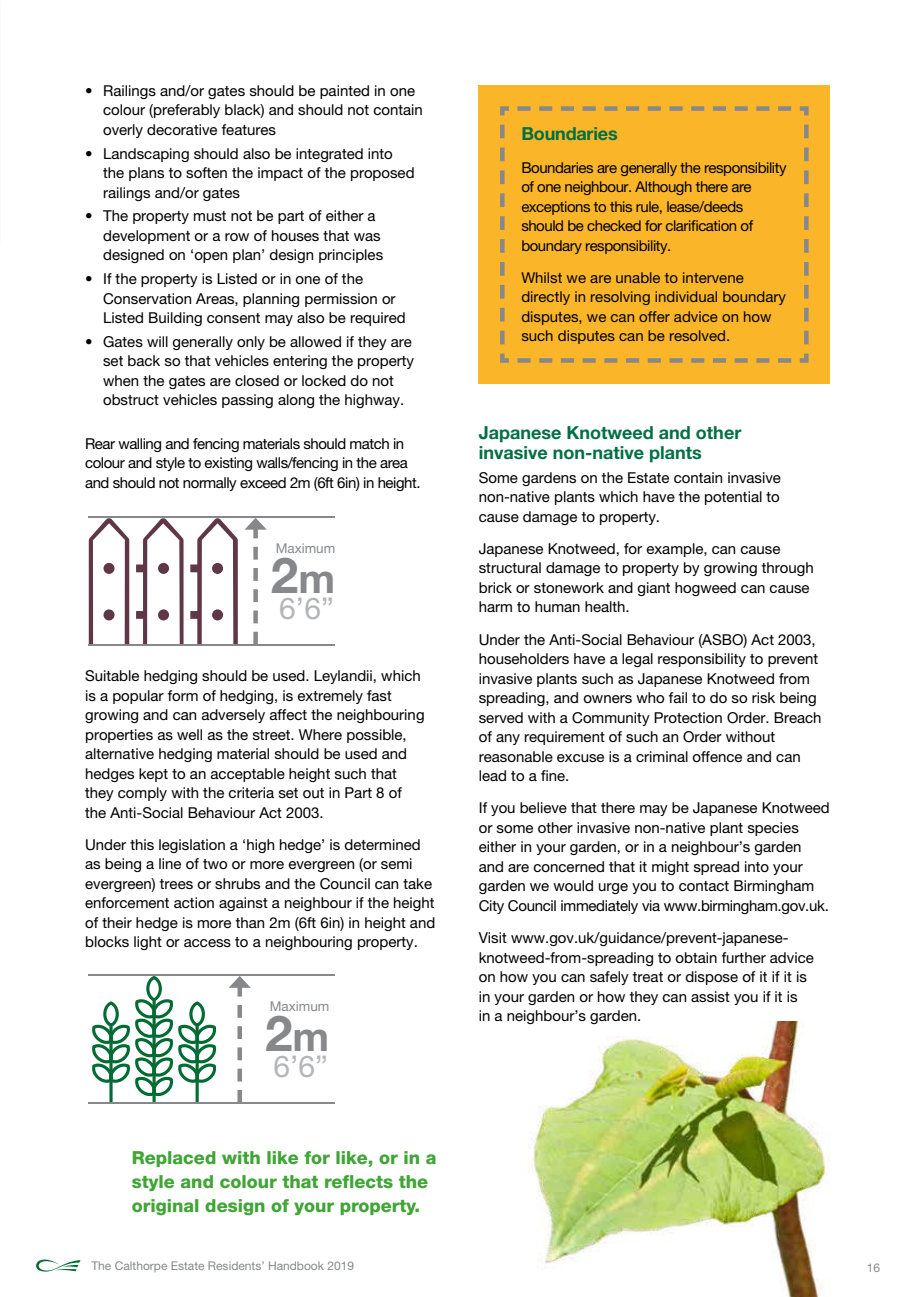
<style>
.page{position:relative;width:915px;height:1297px;background:#fff}
.page>*{position:absolute;margin:0;border:0;box-sizing:border-box;transform-origin:0 0}
.t1{font:700 49.5px "Helvetica Neue LT Pro";color:#86888c}
.t2{font:30px "Helvetica Neue LT Pro";color:#b4b5b9}
.t3{font:800 18px/24px "Helvetica Neue LT Pro";color:#3fa535}
.t4{font:700 18px/19.5px "Helvetica Neue LT Pro";color:#006f43}
.t5{font:15px/19.5px "Helvetica Neue LT Pro";color:#000}
.t6{font:15px/19.5px "Helvetica Neue LT Pro";letter-spacing:-.03em;color:#000}
.t7{font:13.5px "Helvetica Neue LT Pro";color:#86888c}
.t8{font:12px "Helvetica Neue LT Pro";color:#86888c}
.s1{font-size:40.5px}
</style>
<div class="page">
<svg style="left:36px;top:1259px;width:45px;height:12px"></svg>
<img style="left:528px;top:1021px;width:301px;height:276px">
<svg style="left:89px;top:518px;width:149px;height:126px"></svg>
<svg style="left:244px;top:518px;width:22px;height:126px"></svg>
<hr style="left:88px;top:644px;width:246px;height:1px;background:#86888c">
<hr style="left:88px;top:516px;width:246px;height:2px;background:#86888c">
<svg style="left:152px;top:998px;width:4px;height:105px"></svg>
<svg style="left:195px;top:1024px;width:4px;height:79px"></svg>
<svg style="left:92px;top:976px;width:124px;height:120px"></svg>
<hr style="left:109px;top:1024px;width:3px;height:79px;background:#006b33;border-radius:2px">
<svg style="left:229px;top:976px;width:22px;height:126px"></svg>
<hr style="left:88px;top:1102px;width:246px;height:1px;background:#86888c">
<hr style="left:88px;top:974px;width:246px;height:2px;background:#86888c">
<div style="left:478px;top:85px;width:351px;height:299px;background:#fab528"></div>
<svg style="left:500px;top:106px;width:308px;height:257px"></svg>
<p class="t5" style="left:103px;top:80px;width:321px;text-indent:-18px">• Railings and/or gates should be painted in one colour (preferably black) and should not contain overly decorative features</p>
<p class="t5" style="left:103px;top:143px;width:313px;text-indent:-18px">• Landscaping should also be integrated into the plans to soften the impact of the proposed railings and/or gates</p>
<p class="t5" style="left:103px;top:206px;width:281px;text-indent:-18px">• The property must not be part of either a development or a row of houses that was designed on ‘open plan’ design principles</p>
<p class="t5" style="left:103px;top:269px;width:304px;text-indent:-18px">• If the property is Listed or in one of the<br>Conservation Areas, planning permission or<br>Listed Building consent may also be required</p>
<p class="t5" style="left:103px;top:331px;width:312px;text-indent:-18px">• Gates will generally only be allowed if they are set back so that vehicles entering the property when the gates are closed or locked do not obstruct vehicles passing along the highway.</p>
<p class="t6" style="left:85px;top:433px;width:337px">Rear walling and fencing materials should match in colour and style to existing walls/fencing in the area and should not normally exceed 2m (6ft 6in) in height.</p>
<p class="t7" style="left:275px;top:540px;width:61px">Maximum</p>
<h1 class="t1" style="left:271px;top:545px;width:66px">2<span class="s1">m</span></h1>
<h2 class="t2" style="left:279px;top:591px;width:56px">6’6”</h2>
<p class="t5" style="left:85px;top:666px;width:341px">Suitable hedging should be used. Leylandii, which is a popular form of hedging, is extremely fast growing and can adversely affect the neighbouring properties as well as the street. Where possible, alternative hedging material should be used and hedges kept to an acceptable height such that they comply with the criteria set out in Part 8 of the Anti-Social Behaviour Act 2003.</p>
<p class="t5" style="left:85px;top:834px;width:351px">Under this legislation a ‘high hedge’ is determined as being a line of two or more evergreen (or semi evergreen) trees or shrubs and the Council can take enforcement action against a neighbour if the height of their hedge is more than 2m (6ft 6in) in height and blocks light or access to a neighbouring property.</p>
<p class="t7" style="left:270px;top:998px;width:61px">Maximum</p>
<h1 class="t1" style="left:265px;top:1003px;width:66px">2<span class="s1">m</span></h1>
<h2 class="t2" style="left:273px;top:1049px;width:56px">6’6”</h2>
<p class="t3" style="left:132px;top:1145px;width:306px">Replaced with like for like, or in a style and colour that reflects the original design of your property.</p>
<p class="t4" style="left:521px;top:124px;width:98px">Boundaries</p>
<p class="t6" style="left:521px;top:157px;width:267px">Boundaries are generally the responsibility of one neighbour. Although there are exceptions to this rule, lease/deeds should be checked for clarification of boundary responsibility.</p>
<p class="t5" style="left:521px;top:268px;width:266px">Whilst we are unable to intervene directly in resolving individual boundary disputes, we can offer advice on how such disputes can be resolved.</p>
<p class="t4" style="left:478px;top:423px;width:264px">Japanese Knotweed and other invasive non-native plants</p>
<p class="t5" style="left:478px;top:467px;width:304px;text-align:justify">Some gardens on the Estate contain invasive non-native plants which have the potential to cause damage to property.</p>
<p class="t5" style="left:478px;top:539px;width:336px">Japanese Knotweed, for example, can cause structural damage to property by growing through brick or stonework and giant hogweed can cause harm to human health.</p>
<p class="t5" style="left:478px;top:629px;width:344px">Under the Anti-Social Behaviour (ASBO) Act 2003, householders have a legal responsibility to prevent invasive plants such as Japanese Knotweed from spreading, and owners who fail to do so risk being served with a Community Protection Order. Breach of any requirement of such an Order without reasonable excuse is a criminal offence and can lead to a fine.</p>
<p class="t5" style="left:478px;top:798px;width:352px">If you believe that there may be Japanese Knotweed or some other invasive non-native plant species either in your garden, or in a neighbour’s garden and are concerned that it might spread into your garden we would urge you to contact Birmingham City Council immediately via www.birmingham.gov.uk.</p>
<p class="t5" style="left:478px;top:928px;width:336px">Visit www.gov.uk/guidance/prevent-japanese&shy;knotweed-from-spreading to obtain further advice on how you can safely treat or dispose of it if it is in your garden or how they can assist you if it is<br>in a neighbour’s garden.</p>
<p class="t8" style="left:91px;top:1259px;width:264px">The Calthorpe Estate Residents’ Handbook 2019</p>
<p class="t8" style="left:866px;top:1260px;width:15px">16</p>
</div>
